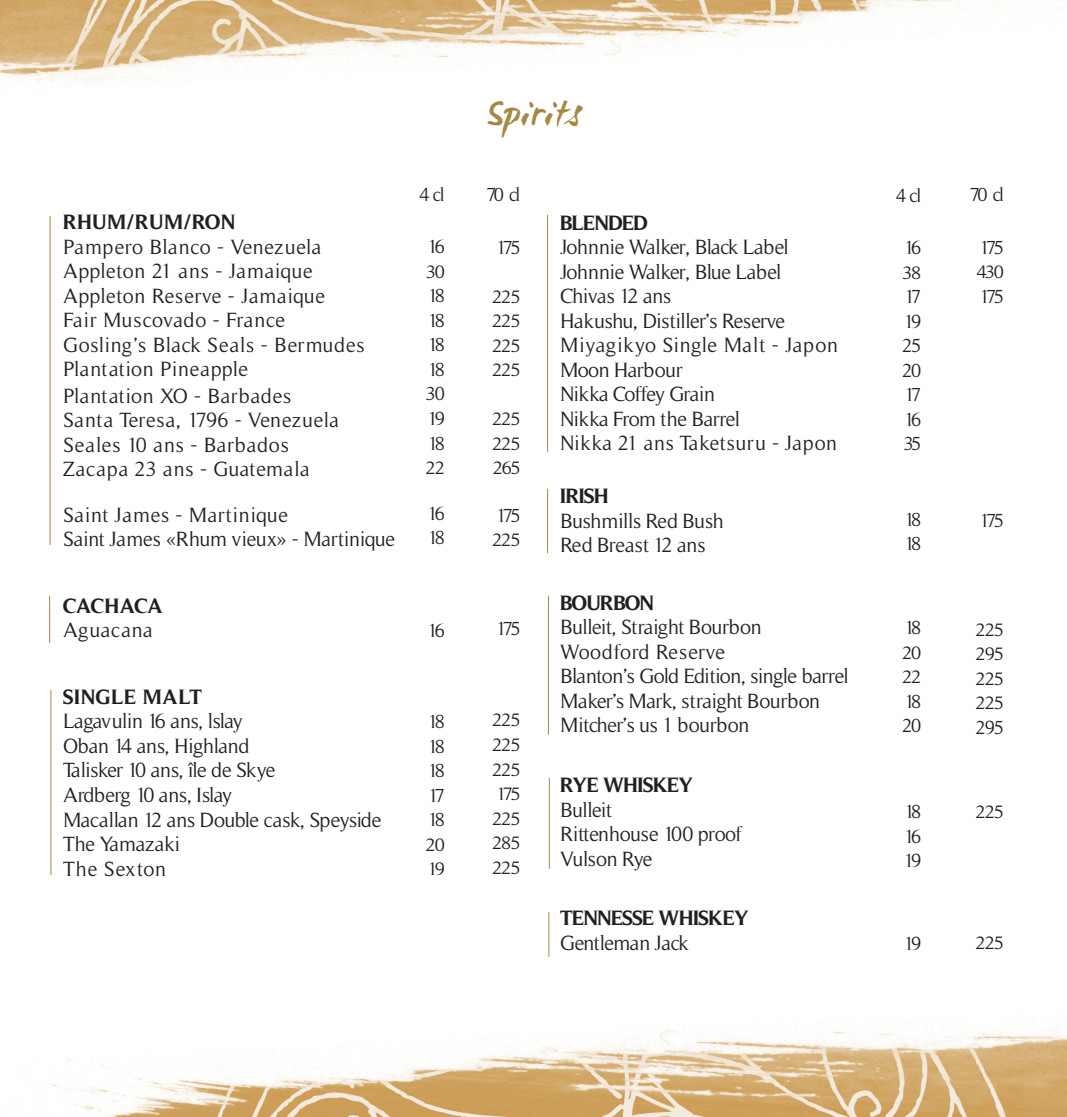
<style>
.page{position:relative;width:1067px;height:1117px;background:#fff}
.page>*{position:absolute;margin:0;border:0;box-sizing:border-box;transform-origin:0 0}
.t1{font:38.5px "WC Mano Negra Bta";color:#a68845}
.t2{font:21px "Timeless";letter-spacing:-.025em;color:#231f20}
.t3{font:21px "Timeless";letter-spacing:-.02em;color:#231f20}
.t4{font:21px "Timeless";color:#231f20}
.t5{font:21px "Timeless";letter-spacing:.03em;color:#231f20}
.t6{font:21px "Timeless";letter-spacing:.025em;color:#231f20}
.t7{font:700 21px "Timeless";letter-spacing:-.05em;color:#231f20}
.t8{font:21px "Timeless";letter-spacing:-.05em;color:#231f20}
.t9{font:21px "Timeless";letter-spacing:.035em;color:#231f20}
.t10{font:700 21px "Timeless";letter-spacing:.01em;color:#231f20}
.t11{font:21px "Timeless";letter-spacing:.02em;color:#231f20}
.t12{font:19.25px "Timeless";letter-spacing:-.155em;color:#231f20}
.t13{font:18.2px "Timeless";letter-spacing:-.05em;color:#231f20;scale:1.05 1}
</style>
<div class="page">
<img style="left:0;top:0;width:1067px;height:1116px">
<hr style="left:50px;top:216px;width:1px;height:328px;background:#a68845">
<hr style="left:547px;top:215px;width:1px;height:236px;background:#a68845">
<hr style="left:50px;top:690px;width:1px;height:184px;background:#a68845">
<hr style="left:548px;top:595px;width:1px;height:139px;background:#a68845">
<hr style="left:49px;top:595px;width:1px;height:47px;background:#a68845">
<hr style="left:549px;top:777px;width:1px;height:91px;background:#a68845">
<hr style="left:548px;top:911px;width:1px;height:45px;background:#a68845">
<hr style="left:547px;top:488px;width:1px;height:65px;background:#a68845">
<p class="t10" style="left:63px;top:210px;width:174px">RHUM/RUM/RON</p>
<p class="t4" style="left:63px;top:235px;width:260px">Pampero Blanco - Venezuela</p>
<p class="t6" style="left:63px;top:259px;width:251px">Appleton 21 ans - Jamaique</p>
<p class="t6" style="left:63px;top:284px;width:264px">Appleton Reserve - Jamaique</p>
<p class="t4" style="left:63px;top:308px;width:224px">Fair Muscovado - France</p>
<p class="t5" style="left:63px;top:333px;width:303px">Gosling’s Black Seals - Bermudes</p>
<p class="t5" style="left:63px;top:357px;width:187px">Plantation Pineapple</p>
<p class="t6" style="left:63px;top:384px;width:230px">Plantation XO - Barbades</p>
<p class="t4" style="left:63px;top:408px;width:277px">Santa Teresa, 1796 - Venezuela</p>
<p class="t9" style="left:63px;top:433px;width:227px">Seales 10 ans - Barbados</p>
<p class="t5" style="left:63px;top:457px;width:248px">Zacapa 23 ans - Guatemala</p>
<p class="t5" style="left:63px;top:503px;width:227px">Saint James - Martinique</p>
<p class="t4" style="left:63px;top:527px;width:334px">Saint James «Rhum vieux» - Martinique</p>
<p class="t7" style="left:63px;top:593px;width:102px">CACHACA</p>
<p class="t6" style="left:63px;top:618px;width:91px">Aguacana</p>
<p class="t10" style="left:63px;top:684px;width:141px">SINGLE MALT</p>
<p class="t3" style="left:63px;top:709px;width:181px">Lagavulin 16 ans, lslay</p>
<p class="t3" style="left:63px;top:734px;width:188px">Oban 14 ans, Highland</p>
<p class="t2" style="left:63px;top:758px;width:214px">Talisker 10 ans, île de Skye</p>
<p class="t8" style="left:63px;top:783px;width:171px">Ardberg 10 ans, Islay</p>
<p class="t2" style="left:63px;top:807px;width:320px">Macallan 12 ans Double cask, Speyside</p>
<p class="t4" style="left:63px;top:832px;width:119px">The Yamazaki</p>
<p class="t9" style="left:63px;top:856px;width:105px">The Sexton</p>
<p class="t12" style="left:419px;top:183px;width:27px">4 cl</p>
<p class="t12" style="left:427px;top:236px;width:19px">16</p>
<p class="t13" style="left:426px;top:261px;width:19px">30</p>
<p class="t12" style="left:428px;top:285px;width:19px">18</p>
<p class="t12" style="left:428px;top:309px;width:19px">18</p>
<p class="t12" style="left:428px;top:334px;width:19px">18</p>
<p class="t12" style="left:428px;top:358px;width:19px">18</p>
<p class="t12" style="left:425px;top:383px;width:21px">30</p>
<p class="t12" style="left:427px;top:407px;width:19px">19</p>
<p class="t12" style="left:428px;top:432px;width:19px">18</p>
<p class="t13" style="left:425px;top:457px;width:20px">22</p>
<p class="t12" style="left:427px;top:502px;width:19px">16</p>
<p class="t12" style="left:428px;top:526px;width:19px">18</p>
<p class="t12" style="left:427px;top:619px;width:19px">16</p>
<p class="t12" style="left:428px;top:710px;width:19px">18</p>
<p class="t12" style="left:428px;top:735px;width:19px">18</p>
<p class="t12" style="left:428px;top:759px;width:19px">18</p>
<p class="t12" style="left:428px;top:784px;width:18px">17</p>
<p class="t12" style="left:428px;top:808px;width:19px">18</p>
<p class="t13" style="left:425px;top:834px;width:20px">20</p>
<p class="t13" style="left:427px;top:858px;width:18px">19</p>
<p class="t1" style="left:485px;top:89px;width:97px">Spirits</p>
<p class="t12" style="left:486px;top:184px;width:36px">70 cl</p>
<p class="t12" style="left:496px;top:236px;width:26px">175</p>
<p class="t13" style="left:492px;top:286px;width:29px">225</p>
<p class="t13" style="left:492px;top:311px;width:29px">225</p>
<p class="t13" style="left:492px;top:335px;width:29px">225</p>
<p class="t13" style="left:492px;top:360px;width:29px">225</p>
<p class="t13" style="left:492px;top:409px;width:29px">225</p>
<p class="t13" style="left:492px;top:433px;width:29px">225</p>
<p class="t13" style="left:493px;top:458px;width:28px">265</p>
<p class="t12" style="left:496px;top:504px;width:26px">175</p>
<p class="t13" style="left:492px;top:529px;width:29px">225</p>
<p class="t12" style="left:496px;top:618px;width:26px">175</p>
<p class="t13" style="left:492px;top:710px;width:29px">225</p>
<p class="t13" style="left:492px;top:734px;width:29px">225</p>
<p class="t13" style="left:492px;top:759px;width:29px">225</p>
<p class="t13" style="left:496px;top:783px;width:25px">175</p>
<p class="t13" style="left:492px;top:808px;width:29px">225</p>
<p class="t13" style="left:492px;top:832px;width:29px">285</p>
<p class="t13" style="left:492px;top:857px;width:29px">225</p>
<p class="t7" style="left:560px;top:210px;width:90px">BLENDED</p>
<p class="t3" style="left:560px;top:235px;width:230px">Johnnie Walker, Black Label</p>
<p class="t3" style="left:560px;top:260px;width:223px">Johnnie Walker, Blue Label</p>
<p class="t3" style="left:560px;top:284px;width:113px">Chivas 12 ans</p>
<p class="t2" style="left:560px;top:309px;width:227px">Hakushu, Distiller’s Reserve</p>
<p class="t5" style="left:560px;top:333px;width:279px">Miyagikyo Single Malt - Japon</p>
<p class="t2" style="left:560px;top:358px;width:124px">Moon Harbour</p>
<p class="t8" style="left:560px;top:382px;width:156px">Nikka Coffey Grain</p>
<p class="t2" style="left:560px;top:407px;width:181px">Nikka From the Barrel</p>
<p class="t6" style="left:560px;top:431px;width:278px">Nikka 21 ans Taketsuru - Japon</p>
<p class="t7" style="left:560px;top:483px;width:51px">IRISH</p>
<p class="t3" style="left:560px;top:508px;width:165px">Bushmills Red Bush</p>
<p class="t4" style="left:560px;top:533px;width:147px">Red Breast 12 ans</p>
<p class="t7" style="left:560px;top:590px;width:96px">BOURBON</p>
<p class="t2" style="left:560px;top:615px;width:203px">Bulleit, Straight Bourbon</p>
<p class="t11" style="left:560px;top:640px;width:167px">Woodford Reserve</p>
<p class="t2" style="left:560px;top:664px;width:290px">Blanton’s Gold Edition, single barrel</p>
<p class="t3" style="left:560px;top:689px;width:262px">Maker’s Mark, straight Bourbon</p>
<p class="t4" style="left:560px;top:713px;width:191px">Mitcher’s us 1 bourbon</p>
<p class="t7" style="left:560px;top:772px;width:135px">RYE WHISKEY</p>
<p class="t2" style="left:560px;top:797px;width:53px">Bulleit</p>
<p class="t3" style="left:560px;top:822px;width:183px">Rittenhouse 100 proof</p>
<p class="t3" style="left:560px;top:846px;width:94px">Vulson Rye</p>
<p class="t7" style="left:560px;top:905px;width:191px">TENNESSE WHISKEY</p>
<p class="t2" style="left:560px;top:930px;width:130px">Gentleman Jack</p>
<p class="t12" style="left:896px;top:184px;width:27px">4 cl</p>
<p class="t12" style="left:904px;top:237px;width:19px">16</p>
<p class="t13" style="left:902px;top:262px;width:20px">38</p>
<p class="t12" style="left:904px;top:286px;width:18px">17</p>
<p class="t12" style="left:904px;top:310px;width:19px">19</p>
<p class="t12" style="left:902px;top:335px;width:21px">25</p>
<p class="t12" style="left:902px;top:359px;width:21px">20</p>
<p class="t12" style="left:904px;top:384px;width:18px">17</p>
<p class="t12" style="left:904px;top:408px;width:19px">16</p>
<p class="t12" style="left:903px;top:433px;width:19px">35</p>
<p class="t12" style="left:904px;top:508px;width:19px">18</p>
<p class="t12" style="left:904px;top:533px;width:19px">18</p>
<p class="t12" style="left:904px;top:617px;width:19px">18</p>
<p class="t13" style="left:902px;top:642px;width:20px">20</p>
<p class="t13" style="left:902px;top:667px;width:20px">22</p>
<p class="t12" style="left:904px;top:690px;width:19px">18</p>
<p class="t12" style="left:902px;top:715px;width:21px">20</p>
<p class="t12" style="left:904px;top:800px;width:19px">18</p>
<p class="t12" style="left:904px;top:825px;width:19px">16</p>
<p class="t12" style="left:904px;top:849px;width:19px">19</p>
<p class="t12" style="left:904px;top:932px;width:19px">19</p>
<p class="t12" style="left:969px;top:184px;width:36px">70 cl</p>
<p class="t12" style="left:979px;top:236px;width:26px">175</p>
<p class="t13" style="left:976px;top:262px;width:27px">430</p>
<p class="t12" style="left:979px;top:285px;width:26px">175</p>
<p class="t12" style="left:979px;top:509px;width:26px">175</p>
<p class="t13" style="left:975px;top:619px;width:29px">225</p>
<p class="t13" style="left:975px;top:643px;width:29px">295</p>
<p class="t13" style="left:975px;top:668px;width:29px">225</p>
<p class="t13" style="left:975px;top:692px;width:29px">225</p>
<p class="t12" style="left:975px;top:716px;width:30px">295</p>
<p class="t13" style="left:975px;top:801px;width:29px">225</p>
<p class="t13" style="left:975px;top:932px;width:29px">225</p>
</div>
